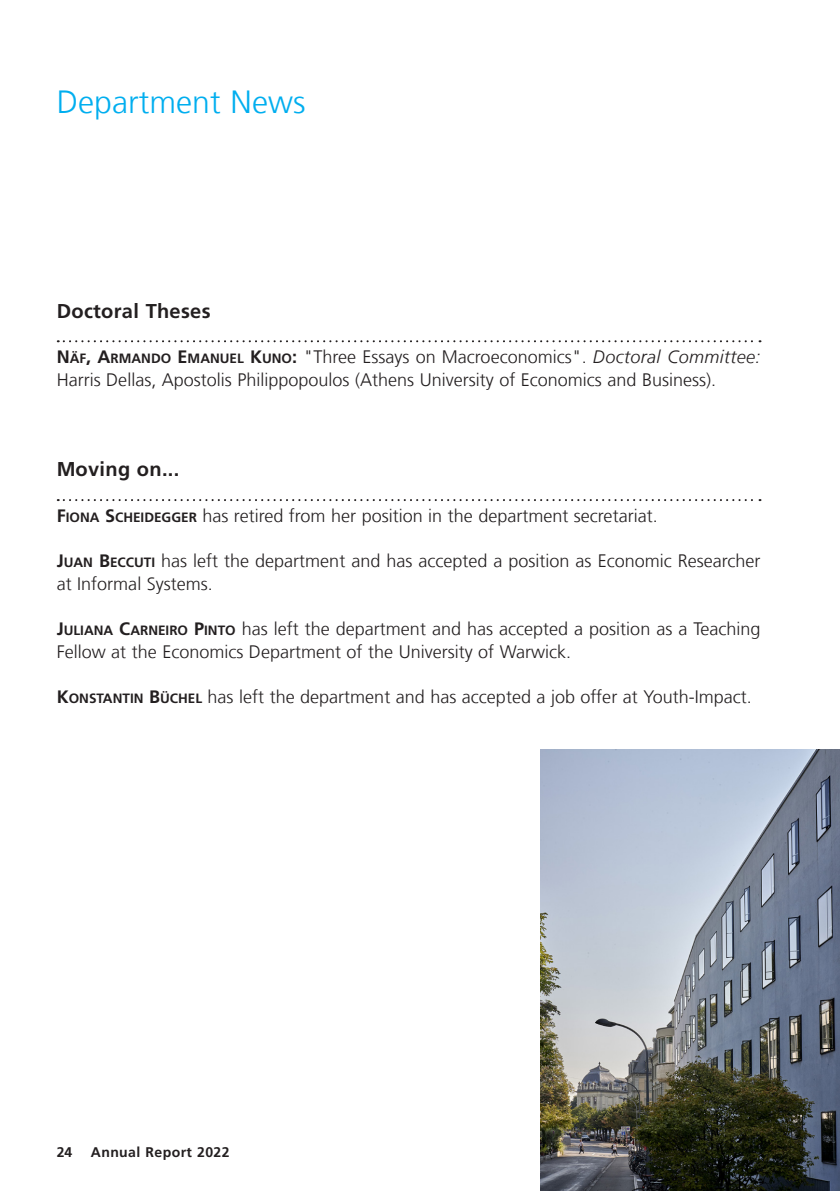
<style>
.page{position:relative;width:840px;height:1191px;background:#fff}
.page>*{position:absolute;margin:0;border:0;box-sizing:border-box;transform-origin:0 0}
._1__Haupttitel_16pt{font:300 32px "Frutiger LT Com";color:#00aeef}
._2__Untertitel_Linie{font:700 20px "Frutiger LT Com";letter-spacing:.015em;color:#231f20}
._5__Grundtext_9pt{font:300 18px/22.6px "Frutiger LT Com";color:#231f20}
.t1{font:700 14px "Frutiger LT Com";letter-spacing:.03em;color:#231f20}
.s1{font-weight:700}
.s2{font-weight:700;font-size:13.6px}
.s3{font-style:italic}
</style>
<div class="page">
<svg style="left:58px;top:340px;width:702px;height:2px"></svg>
<svg style="left:58px;top:499px;width:702px;height:2px"></svg>
<img style="left:540px;top:749px;width:299px;height:442px">
<p class="_1__Haupttitel_16pt" style="left:57px;top:84px;width:250px">Department News</p>
<p class="_2__Untertitel_Linie" style="left:57px;top:299px;width:155px">Doctoral Theses</p>
<p class="_5__Grundtext_9pt" style="left:57px;top:345px;width:705px"><span class="s1">N</span><span class="s2">ÄF</span><span class="s1">, A</span><span class="s2">RMANDO</span> <span class="s1">E</span> <span class="s2">MANUEL</span> <span class="s1">K</span><span class="s2">UNO</span><span class="s1">:</span> "Three Essays on Macroeconomics". <span class="s3">Doctoral Committee:<br></span>Harris Dellas, Apostolis Philippopoulos (Athens University of Economics and Business).</p>
<p class="_2__Untertitel_Linie" style="left:57px;top:458px;width:124px">Moving on...</p>
<p class="_5__Grundtext_9pt" style="left:57px;top:504px;width:602px"><span class="s1">F</span><span class="s2">IONA</span> <span class="s1">S</span><span class="s2">CHEIDEGGER</span> has retired from her position in the department secretariat.</p>
<p class="_5__Grundtext_9pt" style="left:57px;top:550px;width:704px"><span class="s1">J</span><span class="s2">UAN</span> <span class="s1">B</span> <span class="s2">ECCUTI</span> has left the department and has accepted a position as Economic Researcher at Informal Systems.</p>
<p class="_5__Grundtext_9pt" style="left:57px;top:618px;width:704px"><span class="s1">J</span><span class="s2">ULIANA</span> <span class="s1">C</span><span class="s2">ARNEIRO</span> <span class="s1">P</span><span class="s2">INTO</span> has left the department and has accepted a position as a Teaching<br>Fellow at the Economics Department of the University of Warwick.</p>
<p class="_5__Grundtext_9pt" style="left:57px;top:686px;width:696px"><span class="s1">K</span><span class="s2">ONSTANTIN</span> <span class="s1">B</span><span class="s2">ÜCHEL</span> has left the department and has accepted a job offer at Youth-Impact.</p>
<p class="t1" style="left:57px;top:1143px;width:17px">24</p>
<p class="t1" style="left:91px;top:1143px;width:140px">Annual Report 2022</p>
</div>
